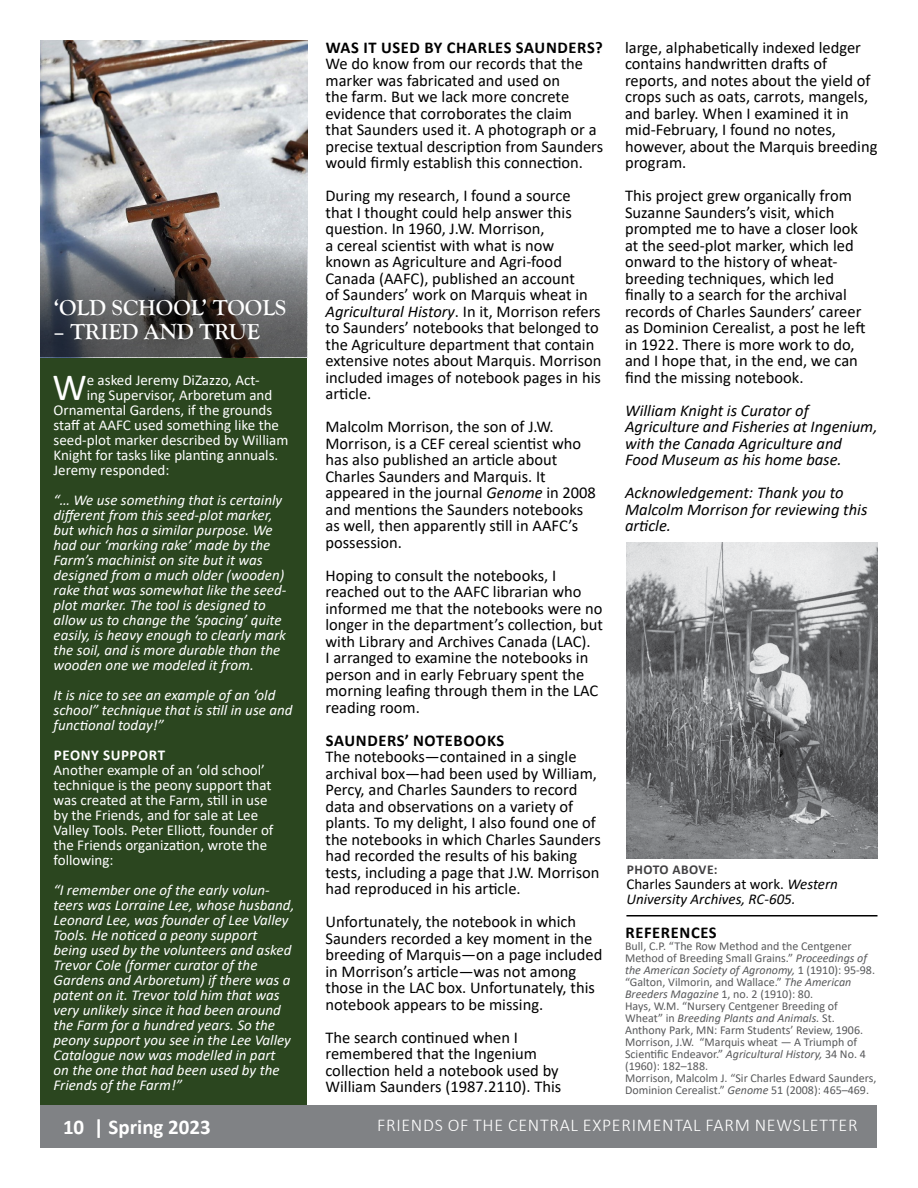
<style>
.page{position:relative;width:918px;height:1188px;background:#fff}
.page>*{position:absolute;margin:0;border:0;box-sizing:border-box;transform-origin:0 0}
.t1{font:38.7px "Calibri";color:#fff}
.t2{font:700 22.5px "Goudy Old Style T";color:#fff}
.t3{font:700 21px "Calibri";color:#fff}
.t4{font:300 18px "Calibri";letter-spacing:.04em;color:#fff}
.t5{font:16.5px/16.5px "Calibri";color:#000}
.t6{font:italic 16.5px/16.5px "Calibri";color:#000}
.t7{font:700 16.5px "Calibri";letter-spacing:.04em;color:#000}
.t8{font:italic 15px/15px "Calibri";color:#fff}
.t9{font:15px/15px "Calibri";color:#fff}
.t10{font:italic 15px/15px "Calibri";color:#000}
.t11{font:700 15px "Calibri";letter-spacing:.04em;color:#fff}
.t12{font:700 13.5px "Calibri";letter-spacing:.04em;color:#414042}
.t13{font:12px/12px "Calibri";color:#58595b}
.s1{font-style:italic}
.s2{font-style:normal}
</style>
<div class="page">
<div style="left:40px;top:1105px;width:838px;height:43px;background:#808285"></div>
<div style="left:40px;top:40px;width:268px;height:1065px;background:#2b461f"></div>
<svg style="left:40px;top:40px;width:268px;height:317px"></svg>
<img style="left:626px;top:543px;width:252px;height:315px">
<hr style="left:626px;top:915px;width:252px;height:1px;background:#000">
<h2 class="t2" style="left:54px;top:295px;width:234px">‘OLD SCHOOL’ TOOLS</h2>
<h2 class="t2" style="left:54px;top:319px;width:208px">– TRIED AND TRUE</h2>
<h1 class="t1" style="left:52px;top:361px;width:36px">W</h1>
<p class="t9" style="left:87px;top:372px;width:174px">e asked Jeremy DiZazzo, Act-</p>
<p class="t9" style="left:87px;top:387px;width:187px">ing Supervisor, Arboretum and</p>
<p class="t9" style="left:54px;top:402px;width:220px">Ornamental Gardens, if the grounds</p>
<p class="t9" style="left:54px;top:417px;width:227px">staff at AAFC used something like the</p>
<p class="t9" style="left:54px;top:432px;width:236px">seed-plot marker described by William</p>
<p class="t9" style="left:54px;top:447px;width:226px">Knight for tasks like planting annuals.</p>
<p class="t9" style="left:54px;top:462px;width:117px">Jeremy responded:</p>
<p class="t8" style="left:54px;top:492px;width:234px">“… We use something that is certainly different from this seed-plot marker, but which has a similar purpose. We had our ‘marking rake’ made by the Farm’s machinist on site but it was designed from a much older (wooden) rake that was somewhat like the seed&shy;plot marker. The tool is designed to allow us to change the ‘spacing’ quite easily, is heavy enough to clearly mark the soil, and is more durable than the wooden one we modeled it from.</p>
<p class="t8" style="left:54px;top:687px;width:240px">It is nice to see an example of an ‘old school” technique that is still in use and functional today!”</p>
<p class="t11" style="left:54px;top:745px;width:113px">PEONY SUPPORT</p>
<p class="t9" style="left:54px;top:762px;width:221px">Another example of an ‘old school’ technique is the peony support that was created at the Farm, still in use by the Friends, and for sale at Lee<br>Valley Tools. Peter Elliott, founder of the Friends organization, wrote the following:</p>
<p class="t8" style="left:54px;top:882px;width:242px">“I remember one of the early volun&shy;teers was Lorraine Lee, whose husband, Leonard Lee, was founder of Lee Valley Tools. He noticed a peony support being used by the volunteers and asked Trevor Cole (former curator of the Gardens and Arboretum) if there was a patent on it. Trevor told him that was very unlikely since it had been around the Farm for a hundred years. So the peony support you see in the Lee Valley Catalogue now was modelled in part on the one that had been used by the Friends of the Farm!”</p>
<p class="t7" style="left:326px;top:36px;width:278px">WAS IT USED BY CHARLES SAUNDERS?</p>
<p class="t5" style="left:325px;top:55px;width:279px">We do know from our records that the marker was fabricated and used on<br>the farm. But we lack more concrete evidence that corroborates the claim that Saunders used it. A photograph or a precise textual description from Saunders would firmly establish this connection.</p>
<p class="t5" style="left:325px;top:187px;width:278px">During my research, I found a source that I thought could help answer this question. In 1960, J.W. Morrison,<br>a cereal scientist with what is now known as Agriculture and Agri-food Canada (AAFC), published an account<br>of Saunders’ work on Marquis wheat in <span class="s1">Agricultural History</span>. In it, Morrison refers to Saunders’ notebooks that belonged to the Agriculture department that contain extensive notes about Marquis. Morrison included images of notebook pages in his article.</p>
<p class="t5" style="left:325px;top:418px;width:272px">Malcolm Morrison, the son of J.W.<br>Morrison, is a CEF cereal scientist who has also published an article about Charles Saunders and Marquis. It appeared in the journal <span class="s1">Genome</span> in 2008 and mentions the Saunders notebooks as well, then apparently still in AAFC’s possession.</p>
<p class="t5" style="left:325px;top:567px;width:279px">Hoping to consult the notebooks, I reached out to the AAFC librarian who informed me that the notebooks were no longer in the department’s collection, but with Library and Archives Canada (LAC).<br>I arranged to examine the notebooks in person and in early February spent the morning leafing through them in the LAC reading room.</p>
<p class="t7" style="left:326px;top:729px;width:180px">SAUNDERS’ NOTEBOOKS</p>
<p class="t5" style="left:325px;top:748px;width:277px">The notebooks—contained in a single archival box—had been used by William, Percy, and Charles Saunders to record data and observations on a variety of plants. To my delight, I also found one of the notebooks in which Charles Saunders had recorded the results of his baking tests, including a page that J.W. Morrison had reproduced in his article.</p>
<p class="t5" style="left:325px;top:913px;width:279px">Unfortunately, the notebook in which Saunders recorded a key moment in the breeding of Marquis—on a page included in Morrison’s article—was not among those in the LAC box. Unfortunately, this notebook appears to be missing.</p>
<p class="t5" style="left:325px;top:1029px;width:237px">The search continued when I remembered that the Ingenium collection held a notebook used by<br>William Saunders (1987.2110). This</p>
<p class="t5" style="left:625px;top:39px;width:254px">large, alphabetically indexed ledger contains handwritten drafts of reports, and notes about the yield of crops such as oats, carrots, mangels, and barley. When I examined it in mid-February, I found no notes, however, about the Marquis breeding program.</p>
<p class="t5" style="left:625px;top:187px;width:242px">This project grew organically from Suzanne Saunders’s visit, which prompted me to have a closer look at the seed-plot marker, which led onward to the history of wheat&shy;breeding techniques, which led finally to a search for the archival records of Charles Saunders’ career as Dominion Cerealist, a post he left in 1922. There is more work to do, and I hope that, in the end, we can find the missing notebook.</p>
<p class="t6" style="left:625px;top:401px;width:254px">William Knight is Curator of<br>Agriculture and Fisheries at Ingenium, with the Canada Agriculture and<br>Food Museum as his home base.</p>
<p class="t6" style="left:625px;top:484px;width:244px">Acknowledgement: Thank you to<br>Malcolm Morrison for reviewing this article.</p>
<p class="t12" style="left:627px;top:860px;width:92px">PHOTO ABOVE:</p>
<p class="t10" style="left:626px;top:876px;width:213px"><span class="s2">Charles Saunders at work.</span> Western<br>University Archives, RC-605.</p>
<p class="t7" style="left:625px;top:920px;width:93px">REFERENCES</p>
<p class="t13" style="left:625px;top:939px;width:253px">Bull, C.P. “The Row Method and the Centgener Method of Breeding Small Grains.” <span class="s1">Proceedings of the American Society of Agronomy,</span> 1 (1910): 95-98. “Galton, Vilmorin, and Wallace.” <span class="s1">The American Breeders Magazine</span> 1, no. 2 (1910): 80.<br>Hays, W.M. “Nursery Centgener Breeding of Wheat” in <span class="s1">Breeding Plants and Animals.</span> St.<br>Anthony Park, MN: Farm Students’ Review, 1906.<br>Morrison, J.W. “Marquis wheat — A Triumph of Scientific Endeavor.” <span class="s1">Agricultural History,</span> 34 No. 4 (1960): 182–188.<br>Morrison, Malcolm J. “Sir Charles Edward Saunders, Dominion Cerealist.” <span class="s1">Genome</span> 51 (2008): 465–469.</p>
<p class="t3" style="left:63px;top:1113px;width:149px">10 | Spring 2023</p>
<p class="t4" style="left:377px;top:1114px;width:482px">FRIENDS OF THE CENTRAL EXPERIMENTAL FARM NEWSLETTER</p>
</div>
